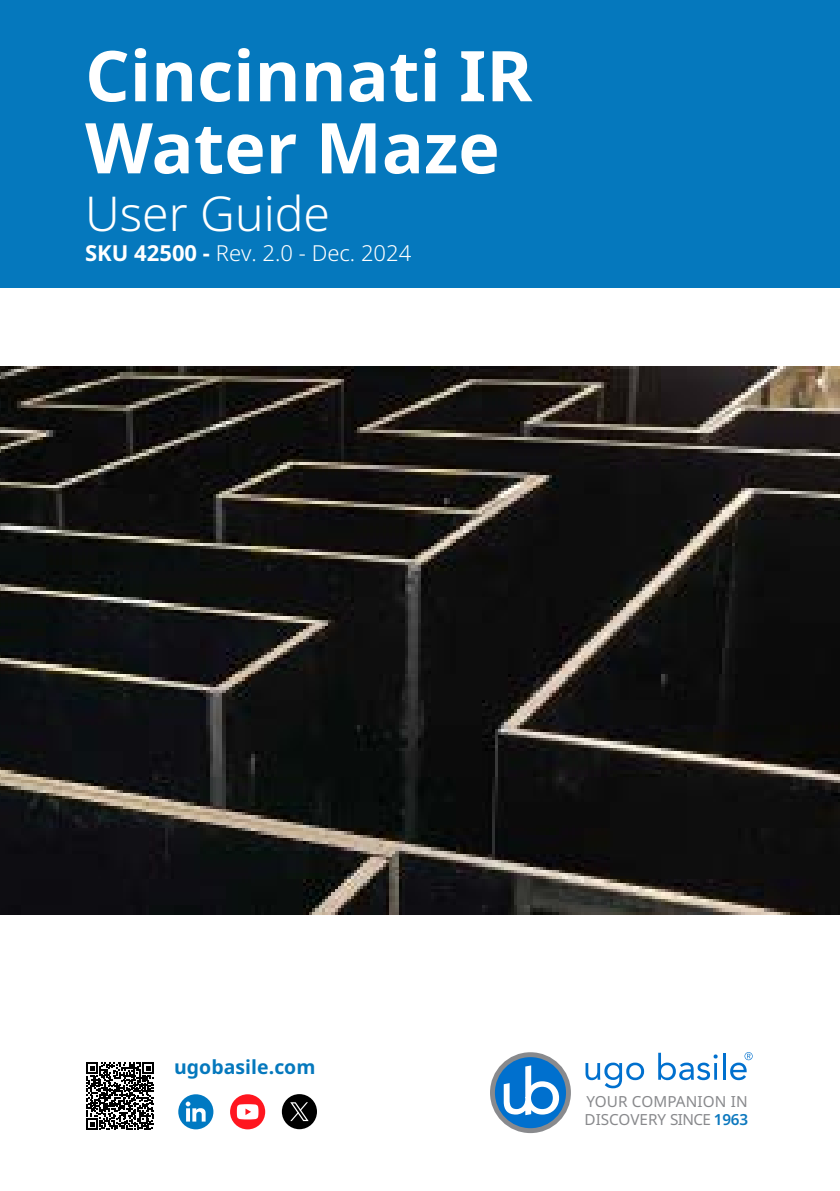
<style>
.page{position:relative;width:840px;height:1191px;background:#fff}
.page>*{position:absolute;margin:0;border:0;box-sizing:border-box;transform-origin:0 0}
.t1{font:700 70px/72px "Noto Sans";color:#fff}
.t2{font:300 48px "Noto Sans";color:#fff}
.t3{font:300 22px "Noto Sans";color:#fff}
.t4{font:700 19.4px "Noto Sans";letter-spacing:.005em;color:#0578bd}
.t5{font:15.2px/18px "Noto Sans";color:#88898c}
.s1{font-weight:700}
.s2{font-weight:600;color:#0c78be}
</style>
<div class="page">
<svg style="left:585px;top:1062px;width:58px;height:26px"></svg>
<svg style="left:658px;top:1052px;width:59px;height:28px"></svg>
<hr style="left:722px;top:1052px;width:3px;height:27px;background:#0070ce">
<svg style="left:730px;top:1052px;width:22px;height:28px"></svg>
<svg style="left:491px;top:1053px;width:78px;height:78px"></svg>
<div style="left:489px;top:1052px;width:81px;height:81px;border:5px solid #898a8d;border-radius:50%"></div>
<svg style="left:502px;top:1064px;width:57px;height:52px"></svg>
<div style="left:0;top:0;width:839px;height:287px;background:#0578bd"></div>
<div style="left:282px;top:1094px;width:35px;height:35px;background:#000;border-radius:18px"></div>
<svg style="left:290px;top:1102px;width:18px;height:19px"></svg>
<div style="left:178px;top:1094px;width:35px;height:35px;background:#0079c2;border-radius:50%"></div>
<svg style="left:185px;top:1101px;width:20px;height:20px"></svg>
<div style="left:230px;top:1094px;width:35px;height:35px;background:#ff161f;border-radius:50%"></div>
<svg style="left:237px;top:1104px;width:21px;height:15px"></svg>
<svg style="left:86px;top:1062px;width:68px;height:68px"></svg>
<img style="left:0;top:367px;width:839px;height:547px">
<h1 class="t1" style="left:85px;top:41px;width:448px">Cincinnati IR<br>Water Maze</h1>
<h2 class="t2" style="left:85px;top:180px;width:246px">User Guide</h2>
<h3 class="t3" style="left:85px;top:237px;width:327px"><span class="s1">SKU 42500 -</span> Rev. 2.0 - Dec. 2024</h3>
<p class="t4" style="left:174px;top:1053px;width:143px">ugobasile.com</p>
<p class="t5" style="left:584px;top:1092px;width:165px">YOUR COMPANION IN<br>DISCOVERY SINCE <span class="s2">1963</span></p>
</div>
